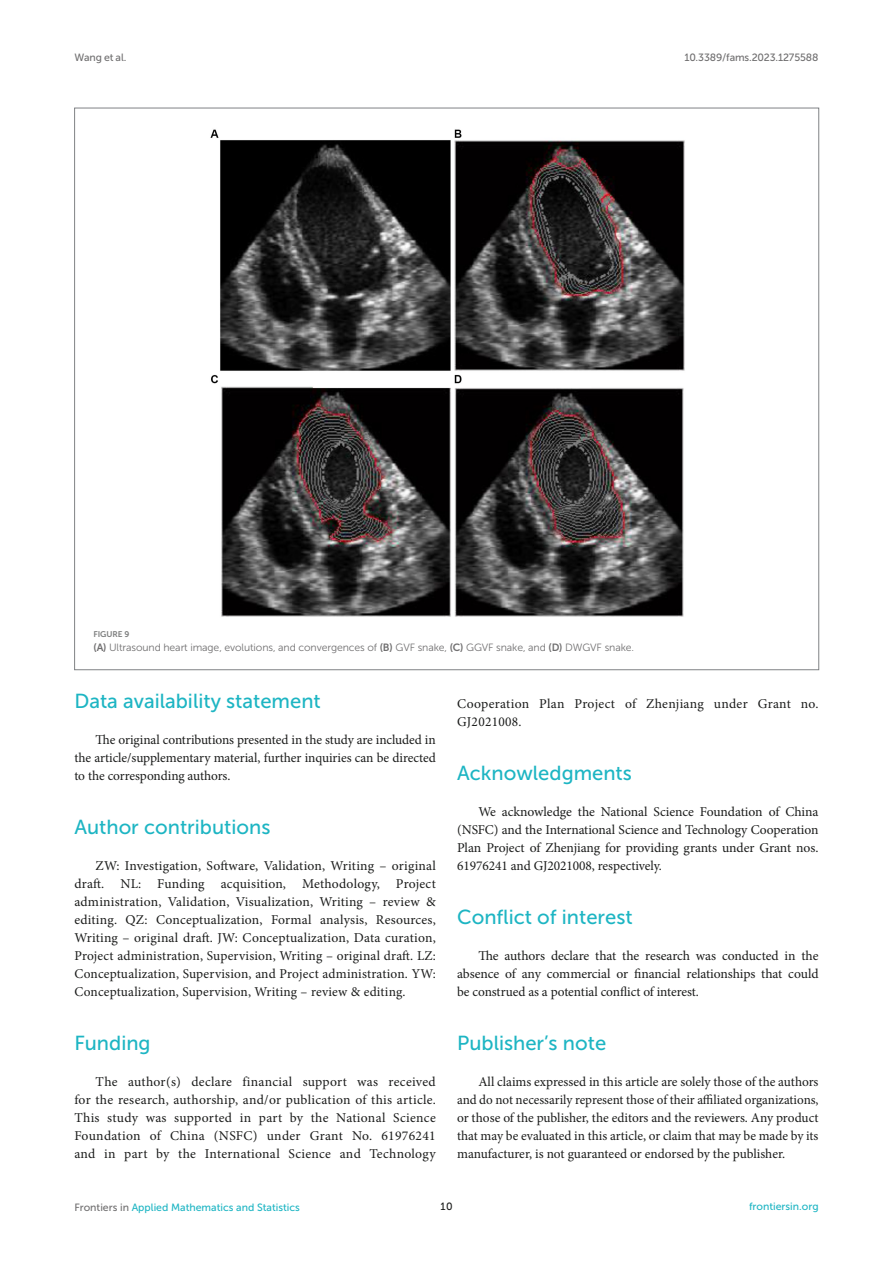
<style>
.page{position:relative;width:893px;height:1263px;background:#fff}
.page>*{position:absolute;margin:0;border:0;box-sizing:border-box;transform-origin:0 0}
.HEAD_1{font:20.25px "Museo Sans 500";color:#1db5c3}
.TEXT_FLUSH{font:13.5px/18px "Minion Pro";color:#1b1c1b;text-align:justify}
.TEXT_FLUSH-2{font:13.5px/18px "Minion Pro";letter-spacing:.02em;color:#1b1c1b}
.FIG_LEG{font:10.5px "Museo Sans 300";letter-spacing:-.01em;color:#706f70}
.t1{font:10.5px "Museo Sans 500";color:#1db5c3}
.t2{font:10.5px "Museo Sans 500";letter-spacing:-.015em;color:#706f70}
.t3{font:10.5px "Museo Sans 500";color:#1b1c1b}
.FIG_HD{font:8.25px "Museo Sans 700";letter-spacing:-.01em;color:#7e7f7f}
.s1{font-family:"Museo Sans 700"}
.s2{color:#706f70}
</style>
<div class="page">
<img style="left:210px;top:129px;width:475px;height:488px">
<p class="t2" style="left:74px;top:51px;width:53px">Wang et al.</p>
<p class="t2" style="left:684px;top:51px;width:136px">10.3389/fams.2023.1275588</p>
<p class="FIG_HD" style="left:94px;top:630px;width:37px">FIGURE 9</p>
<p class="FIG_LEG" style="left:94px;top:641px;width:542px"><span class="s1">(A)</span> Ultrasound heart image, evolutions, and convergences of <span class="s1">(B)</span> GVF snake, <span class="s1">(C)</span> GGVF snake, and <span class="s1">(D)</span> DWGVF snake.</p>
<p class="HEAD_1" style="left:74px;top:690px;width:248px">Data availability statement</p>
<p class="TEXT_FLUSH" style="left:74px;top:731px;width:363px;text-indent:21px">The original contributions presented in the study are included in the article/supplementary material, further inquiries can be directed to the corresponding authors.</p>
<p class="HEAD_1" style="left:74px;top:816px;width:197px">Author contributions</p>
<p class="TEXT_FLUSH" style="left:74px;top:857px;width:363px;text-indent:21px">ZW: Investigation, Software, Validation, Writing – original draft. NL: Funding acquisition, Methodology, Project administration, Validation, Visualization, Writing – review &amp; editing. QZ: Conceptualization, Formal analysis, Resources, Writing – original draft. JW: Conceptualization, Data curation, Project administration, Supervision, Writing – original draft. LZ:<br>Conceptualization, Supervision, and Project administration. YW:<br>Conceptualization, Supervision, Writing – review &amp; editing.</p>
<p class="HEAD_1" style="left:74px;top:1032px;width:78px">Funding</p>
<p class="TEXT_FLUSH" style="left:74px;top:1073px;width:363px;text-indent:21px">The author(s) declare financial support was received for the research, authorship, and/or publication of this article.<br>This study was supported in part by the National Science Foundation of China (NSFC) under Grant No. 61976241 and in part by the International Science and Technology</p>
<p class="TEXT_FLUSH-2" style="left:457px;top:695px;width:363px">Cooperation Plan Project of Zhenjiang under Grant no.<br>GJ2021008.</p>
<p class="HEAD_1" style="left:457px;top:762px;width:176px">Acknowledgments</p>
<p class="TEXT_FLUSH" style="left:457px;top:803px;width:363px;text-indent:21px">We acknowledge the National Science Foundation of China (NSFC) and the International Science and Technology Cooperation Plan Project of Zhenjiang for providing grants under Grant nos.<br>61976241 and GJ2021008, respectively.</p>
<p class="HEAD_1" style="left:457px;top:906px;width:177px">Conflict of interest</p>
<p class="TEXT_FLUSH" style="left:457px;top:947px;width:363px;text-indent:21px">The authors declare that the research was conducted in the absence of any commercial or financial relationships that could be construed as a potential conflict of interest.</p>
<p class="HEAD_1" style="left:457px;top:1032px;width:151px">Publisher’s note</p>
<p class="TEXT_FLUSH" style="left:457px;top:1073px;width:363px;text-indent:21px">All claims expressed in this article are solely those of the authors and do not necessarily represent those of their affiliated organizations, or those of the publisher, the editors and the reviewers. Any product that may be evaluated in this article, or claim that may be made by its manufacturer, is not guaranteed or endorsed by the publisher.</p>
<p class="t1" style="left:74px;top:1201px;width:227px"><span class="s2">Frontiers in</span> Applied Mathematics and Statistics</p>
<p class="t3" style="left:440px;top:1200px;width:14px">10</p>
<p class="t1" style="left:749px;top:1200px;width:71px">frontiersin.org</p>
</div>
